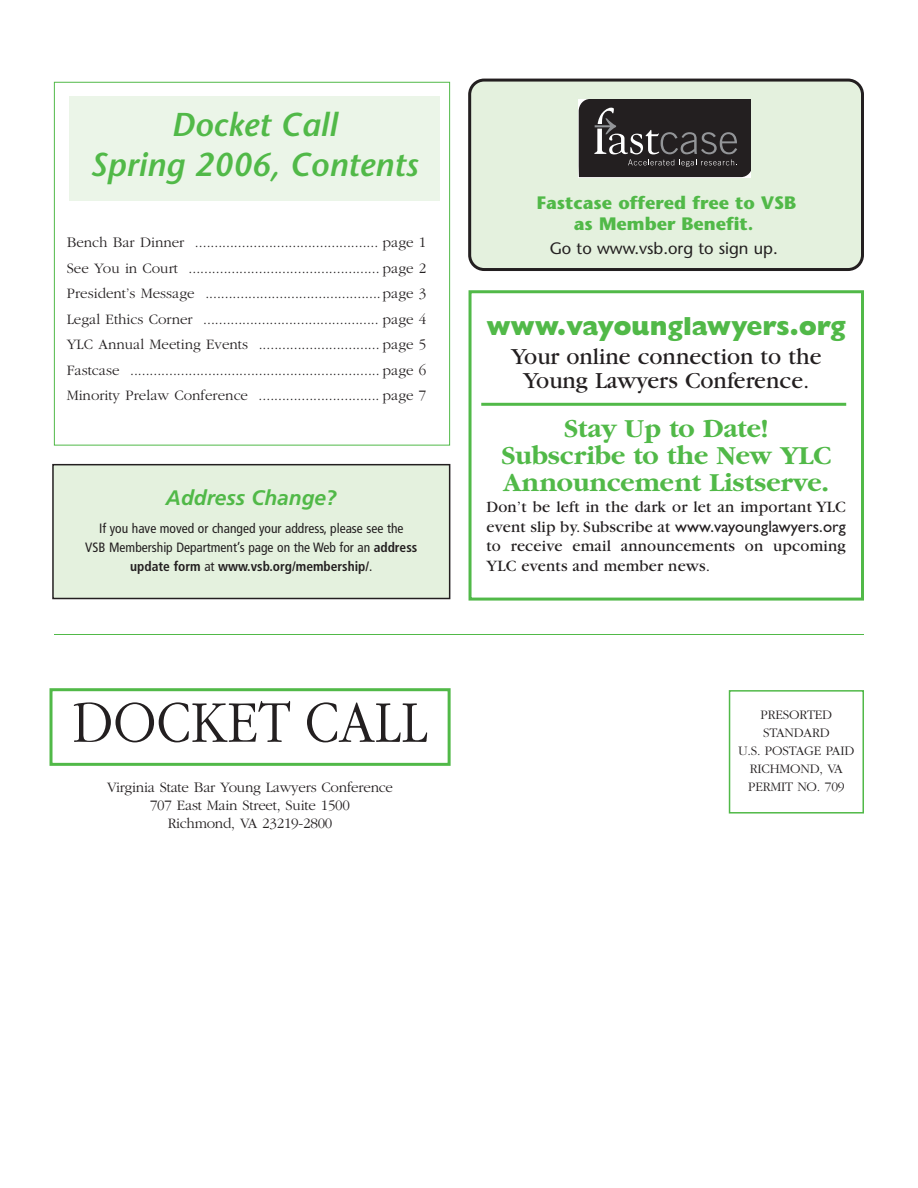
<style>
.page{position:relative;width:918px;height:1188px;background:#fff}
.page>*{position:absolute;margin:0;border:0;box-sizing:border-box;transform-origin:0 0}
.t1{font:300 61.5px "Garamond";color:#231f20;scale:.9 1}
.t2{font:italic 600 33px/39.6px "Stone Sans";color:#51b948;text-align:center}
.t3{font:700 27px/27px "Garamond";color:#51b948;text-align:center}
.t4{font:800 26.25px "Gill Sans";letter-spacing:-.01em;color:#51b948}
.t5{font:24px/24px "Garamond";color:#231f20;text-align:center}
.t6{font:italic 700 21px "Frutiger";color:#51b948}
.t7{font:700 18px/21.6px "Stone Sans";color:#51b948;text-align:center}
.t8{font:16.5px/19.5px "Garamond";letter-spacing:.01em;color:#231f20;text-align:justify}
.t9{font:16.5px "Stone Sans";color:#231f20}
.t10{font:300 15px/25.5px "Garamond";letter-spacing:-.015em;color:#231f20;text-align:center}
.t11{font:condensed 13.5px/18.8px "Frutiger";color:#231f20;text-align:center}
.t12{font:300 13.5px/18px "Garamond";letter-spacing:-.015em;color:#231f20;text-align:center}
.s1{font-weight:700}
.s2{font-family:"Gill Sans"}
</style>
<div class="page">
<div style="left:468px;top:79px;width:396px;height:192px;background:#e4f1de"></div>
<hr style="left:54px;top:634px;width:810px;height:1px;background:#51b948">
<div style="left:729px;top:690px;width:135px;height:124px;border:2px solid #51b948"></div>
<div style="left:50px;top:688px;width:401px;height:78px;border:3px solid #51b948"></div>
<div style="left:54px;top:82px;width:396px;height:364px;border:1px solid #51b948"></div>
<div style="left:53px;top:465px;width:397px;height:133px;background:#e4f1de"></div>
<div style="left:52px;top:464px;width:398px;height:135px;border:2px solid #231f20"></div>
<div style="left:69px;top:96px;width:370px;height:104px;background:#ebf5e8"></div>
<div style="left:469px;top:290px;width:395px;height:311px;border:3px solid #51b948"></div>
<hr style="left:481px;top:403px;width:365px;height:3px;background:#51b948">
<svg style="left:579px;top:99px;width:172px;height:78px;background:#333031"></svg>
<h2 class="t2" style="left:90px;top:108px;width:329px">Docket Call<br>Spring 2006, Contents</h2>
<p class="t10" style="left:67px;top:229px;width:361px;text-align:justify">Bench Bar Dinner ............................................... page 1<br>See You in Court ................................................. page 2<br>President’s Message .............................................page 3<br>Legal Ethics Corner ............................................. page 4<br>YLC Annual Meeting Events ............................... page 5<br>Fastcase ................................................................ page 6<br>Minority Prelaw Conference ............................... page 7</p>
<h3 class="t6" style="left:166px;top:490px;width:172px">Address Change?</h3>
<p class="t11" style="left:85px;top:520px;width:334px">If you have moved or changed your address, please see the<br>VSB Membership Department’s page on the Web for an <span class="s1">address update form</span> at <span class="s1">www.vsb.org/membership/</span>.</p>
<h1 class="t1" style="left:72px;top:685px;width:396px">DOCKET CALL</h1>
<p class="t10" style="left:107px;top:778px;width:287px;line-height:18px">Virginia State Bar Young Lawyers Conference<br>707 East Main Street, Suite 1500<br>Richmond, VA 23219-2800</p>
<p class="t7" style="left:537px;top:194px;width:261px">Fastcase offered free to VSB as Member Benefit.</p>
<p class="t9" style="left:550px;top:242px;width:229px">Go to www.vsb.org to sign up.</p>
<h3 class="t4" style="left:487px;top:317px;width:361px">www.vayounglawyers.org</h3>
<h3 class="t5" style="left:511px;top:347px;width:312px">Your online connection to the<br>Young Lawyers Conference.</h3>
<h3 class="t3" style="left:501px;top:415px;width:331px">Stay Up to Date!<br>Subscribe to the New YLC<br>Announcement Listserve.</h3>
<p class="t8" style="left:487px;top:499px;width:361px">Don’t be left in the dark or let an important YLC event slip by. Subscribe at <span class="s2">www.vayounglawyers.org </span>to receive email announcements on upcoming YLC events and member news.</p>
<p class="t12" style="left:738px;top:705px;width:118px">PRESORTED<br>STANDARD<br>U.S. POSTAGE PAID<br>RICHMOND, VA<br>PERMIT NO. 709</p>
</div>
